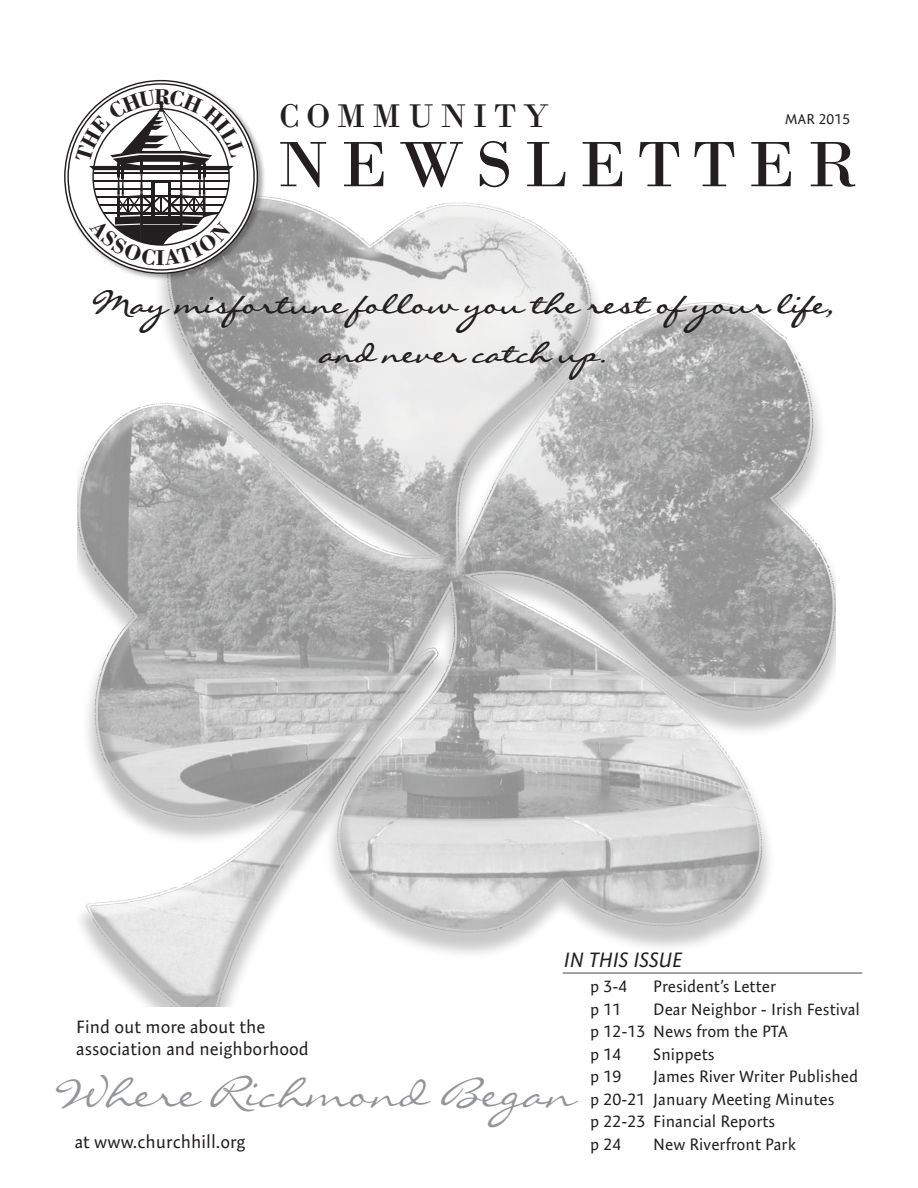
<style>
.page{position:relative;width:918px;height:1188px;background:#fff}
.page>*{position:absolute;margin:0;border:0;box-sizing:border-box;transform-origin:0 0}
.t1{font:67.5px "Bodoni";letter-spacing:.17em;color:#231f20}
.t2{font:39px "Liorah BT";letter-spacing:-.01em;color:#939598}
.t3{font:34.5px "Bodoni";letter-spacing:.185em;color:#231f20}
.t4{font:27.75px/49.5px "Liorah BT";color:#231f20;text-align:center}
.t5{font:italic 21px "Expo Sans Pro";letter-spacing:-.01em;color:#231f20}
.t6{font:18px/21.6px "Expo Sans Pro";color:#231f20}
.t7{font:16.5px/22.5px "Expo Sans Pro";color:#231f20}
.t8{font:14.25px "Expo Sans Pro";letter-spacing:.015em;color:#231f20}
</style>
<div class="page">
<img style="left:78px;top:196px;width:758px;height:811px">
<hr style="left:563px;top:973px;width:299px;height:1px;background:#242525">
<div style="left:63px;top:79px;width:202px;height:202px;background:#231f20;opacity:.4"></div>
<svg style="left:64px;top:80px;width:194px;height:194px"></svg>
<h3 class="t3" style="left:279px;top:95px;width:271px">COMMUNITY</h3>
<p class="t8" style="left:785px;top:111px;width:67px">MAR 2015</p>
<h1 class="t1" style="left:278px;top:124px;width:582px">NEWSLETTER</h1>
<h3 class="t4" style="left:92px;top:278px;width:745px">May misfortune follow you the rest of your life, and never catch up.</h3>
<p class="t5" style="left:564px;top:948px;width:120px">IN THIS ISSUE</p>
<p class="t6" style="left:76px;top:1016px;width:234px">Find out more about the association and neighborhood</p>
<h2 class="t2" style="left:61px;top:1069px;width:516px">Where Richmond Began</h2>
<p class="t6" style="left:75px;top:1131px;width:172px">at www.churchhill.org</p>
<p class="t7" style="left:590px;top:975px;width:39px">p 3-4</p>
<p class="t7" style="left:653px;top:975px;width:124px">President’s Letter</p>
<p class="t7" style="left:590px;top:998px;width:33px">p 11</p>
<p class="t7" style="left:590px;top:998px;width:271px;text-indent:63px">Dear Neighbor - Irish Festival p 12-13 News from the PTA<br>p 14</p>
<p class="t7" style="left:653px;top:1043px;width:63px">Snippets</p>
<p class="t7" style="left:590px;top:1065px;width:269px;text-indent:63px">James River Writer Published p 20-21 January Meeting Minutes<br>p 22-23 Financial Reports<br>p 24</p>
<p class="t7" style="left:590px;top:1065px;width:33px">p 19</p>
<p class="t7" style="left:653px;top:1133px;width:144px">New Riverfront Park</p>
</div>
